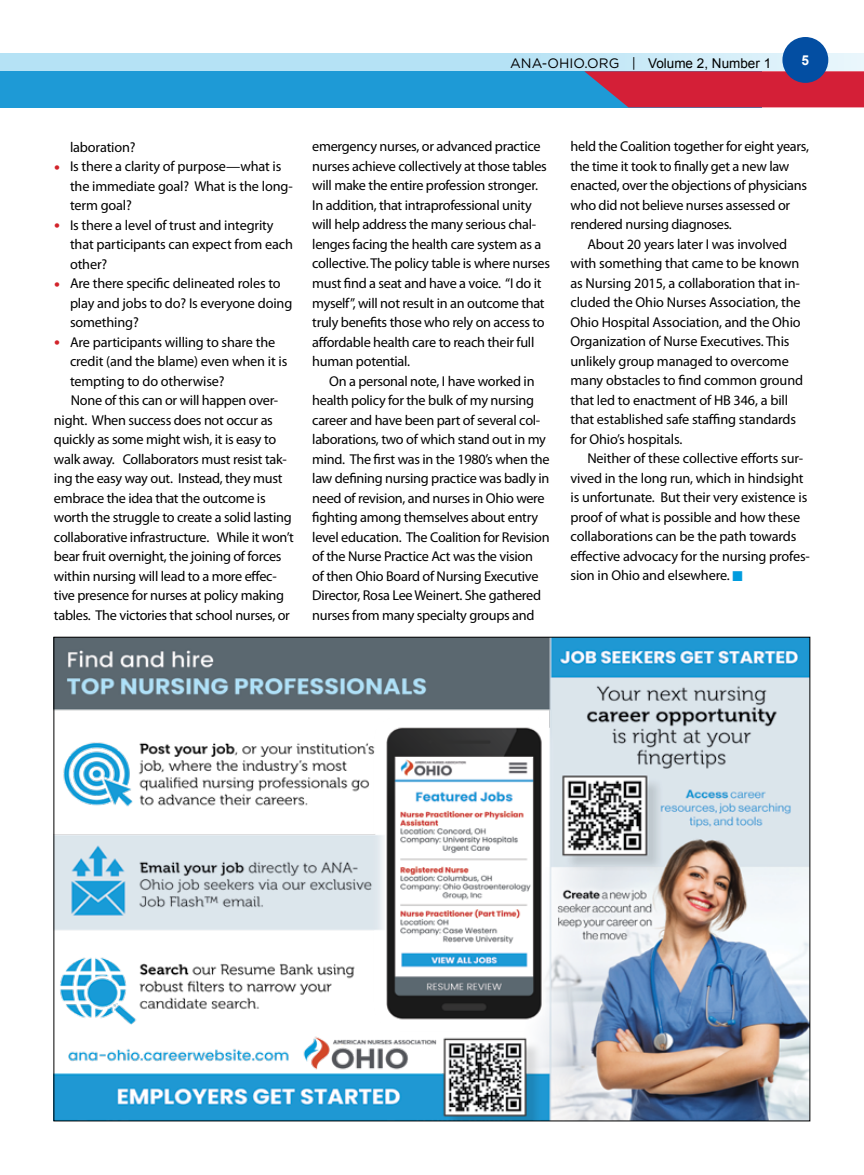
<style>
.page{position:relative;width:864px;height:1175px;background:#fff}
.page>*{position:absolute;margin:0;border:0;box-sizing:border-box;transform-origin:0 0}
.t1{font:14.25px/19.5px "Myriad Pro";letter-spacing:-.02em;color:#000}
.t2{font:700 13.65px "Arial";color:#fff}
.t3{font:13.5px "Arial";color:#000}
.s1{font-family:"Gotham";font-size:13.65px}
.s2{font-size:21px;color:#d2232a}
.s3{color:#009cde}
</style>
<div class="page">
<div style="left:0;top:71px;width:761px;height:36px;background:#1e9ad6"></div>
<svg style="left:584px;top:71px;width:280px;height:36px;background:#c32a45"></svg>
<svg style="left:1px;top:53px;width:863px;height:18px;background:#bee5f6"></svg>
<div style="left:782px;top:37px;width:46px;height:46px;background:#034ea2;border-radius:50%"></div>
<svg style="left:0;top:53px;width:1px;height:18px"></svg>
<img style="left:56px;top:639px;width:752px;height:480px">
<p class="t3" style="left:510px;top:54px;width:263px"><span class="s1">ANA-OHIO.ORG |</span> Volume 2, Number 1</p>
<p class="t2" style="left:802px;top:51px;width:9px">5</p>
<p class="t1" style="left:70px;top:137px;width:67px">laboration?</p>
<p class="t1" style="left:70px;top:157px;width:224px;text-indent:-16px"><span class="s2">•</span> Is there a clarity of purpose—what is the immediate goal? What is the long&shy;term goal?</p>
<p class="t1" style="left:70px;top:215px;width:225px;text-indent:-16px"><span class="s2">•</span> Is there a level of trust and integrity that participants can expect from each other?</p>
<p class="t1" style="left:70px;top:274px;width:224px;text-indent:-16px"><span class="s2">•</span> Are there specific delineated roles to play and jobs to do? Is everyone doing something?</p>
<p class="t1" style="left:54px;top:332px;width:223px"><span class="s2">•</span> Are participants willing to share the</p>
<p class="t1" style="left:70px;top:352px;width:219px">credit (and the blame) even when it is</p>
<p class="t1" style="left:70px;top:371px;width:156px">tempting to do otherwise?</p>
<p class="t1" style="left:71px;top:391px;width:209px">None of this can or will happen over-</p>
<p class="t1" style="left:54px;top:410px;width:220px">night. When success does not occur as</p>
<p class="t1" style="left:54px;top:430px;width:224px">quickly as some might wish, it is easy to</p>
<p class="t1" style="left:54px;top:449px;width:234px">walk away. Collaborators must resist tak-</p>
<p class="t1" style="left:54px;top:469px;width:230px">ing the easy way out. Instead, they must</p>
<p class="t1" style="left:54px;top:488px;width:213px">embrace the idea that the outcome is</p>
<p class="t1" style="left:54px;top:508px;width:239px">worth the struggle to create a solid lasting</p>
<p class="t1" style="left:54px;top:527px;width:241px">collaborative infrastructure. While it won’t</p>
<p class="t1" style="left:54px;top:547px;width:229px">bear fruit overnight, the joining of forces</p>
<p class="t1" style="left:54px;top:566px;width:224px">within nursing will lead to a more effec-</p>
<p class="t1" style="left:54px;top:586px;width:232px">tive presence for nurses at policy making</p>
<p class="t1" style="left:54px;top:605px;width:237px">tables. The victories that school nurses, or</p>
<p class="t1" style="left:312px;top:137px;width:239px">emergency nurses, or advanced practice nurses achieve collectively at those tables will make the entire profession stronger.<br>In addition, that intraprofessional unity will help address the many serious chal&shy;lenges facing the health care system as a collective. The policy table is where nurses must find a seat and have a voice. “I do it myself”, will not result in an outcome that truly benefits those who rely on access to affordable health care to reach their full human potential.</p>
<p class="t1" style="left:312px;top:371px;width:239px;text-indent:17px">On a personal note, I have worked in health policy for the bulk of my nursing career and have been part of several col&shy;laborations, two of which stand out in my mind. The first was in the 1980’s when the law defining nursing practice was badly in need of revision, and nurses in Ohio were fighting among themselves about entry level education. The Coalition for Revision of the Nurse Practice Act was the vision<br>of then Ohio Board of Nursing Executive Director, Rosa Lee Weinert. She gathered nurses from many specialty groups and</p>
<p class="t1" style="left:571px;top:137px;width:240px">held the Coalition together for eight years,</p>
<p class="t1" style="left:571px;top:157px;width:220px">the time it took to finally get a new law</p>
<p class="t1" style="left:571px;top:176px;width:238px">enacted, over the objections of physicians</p>
<p class="t1" style="left:571px;top:196px;width:221px">who did not believe nurses assessed or</p>
<p class="t1" style="left:571px;top:215px;width:163px">rendered nursing diagnoses.</p>
<p class="t1" style="left:587px;top:234px;width:201px">About 20 years later I was involved</p>
<p class="t1" style="left:571px;top:254px;width:230px">with something that came to be known</p>
<p class="t1" style="left:571px;top:273px;width:231px">as Nursing 2015, a collaboration that in-</p>
<p class="t1" style="left:571px;top:293px;width:232px">cluded the Ohio Nurses Association, the</p>
<p class="t1" style="left:571px;top:312px;width:232px">Ohio Hospital Association, and the Ohio</p>
<p class="t1" style="left:571px;top:332px;width:220px">Organization of Nurse Executives. This</p>
<p class="t1" style="left:571px;top:351px;width:220px">unlikely group managed to overcome</p>
<p class="t1" style="left:571px;top:371px;width:234px">many obstacles to find common ground</p>
<p class="t1" style="left:571px;top:390px;width:219px">that led to enactment of HB 346, a bill</p>
<p class="t1" style="left:571px;top:410px;width:227px">that established safe staffing standards</p>
<p class="t1" style="left:571px;top:429px;width:113px">for Ohio’s hospitals.</p>
<p class="t1" style="left:587px;top:449px;width:217px">Neither of these collective efforts sur-</p>
<p class="t1" style="left:571px;top:468px;width:234px">vived in the long run, which in hindsight</p>
<p class="t1" style="left:571px;top:488px;width:238px">is unfortunate. But their very existence is</p>
<p class="t1" style="left:571px;top:507px;width:231px">proof of what is possible and how these</p>
<p class="t1" style="left:571px;top:527px;width:227px">collaborations can be the path towards</p>
<p class="t1" style="left:571px;top:546px;width:241px">effective advocacy for the nursing profes-</p>
<p class="t1" style="left:571px;top:566px;width:173px">sion in Ohio and elsewhere. <span class="s3">■</span></p>
</div>
